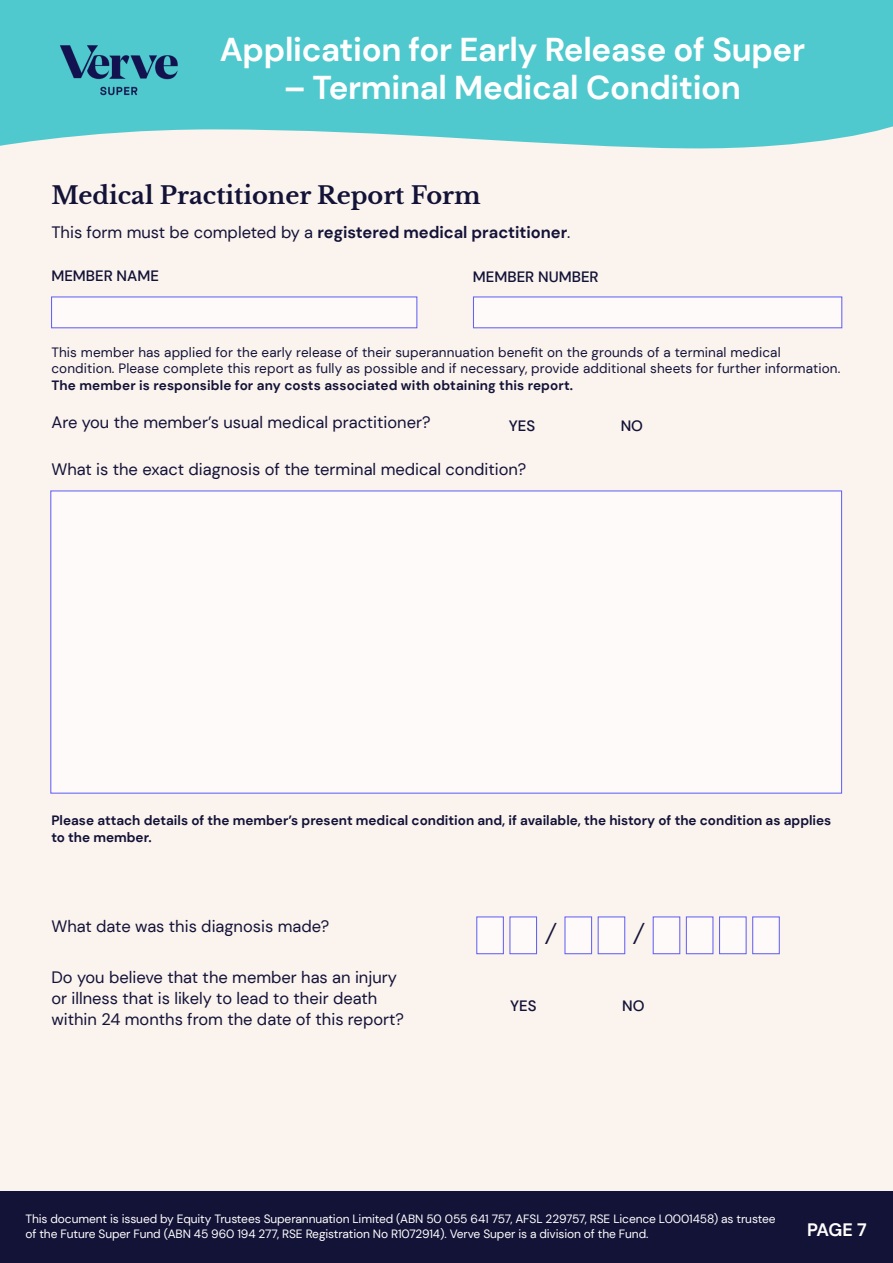
<style>
.page{position:relative;width:893px;height:1263px;background:#faf3ee}
.page>*{position:absolute;margin:0;border:0;box-sizing:border-box;transform-origin:0 0}
.t1{font:700 33px "DM Sans";letter-spacing:-.01em;color:#fff}
.t2{font:700 27px "Libre Baskerville";color:#131237}
.t3{font:700 24px "Libre Baskerville";color:#131237}
.t4{font:700 18px "DM Sans";color:#fff}
.t5{font:16.5px/21px "DM Sans";color:#131237}
.t6{font:700 16.5px "DM Sans";color:#131237}
.t7{font:500 15px "DM Sans";color:#131237}
.t8{font:13.5px/16.5px "DM Sans";letter-spacing:.01em;color:#131237}
.t9{font:700 13.5px/16.5px "DM Sans";color:#131237}
.t10{font:12px/14.4px "DM Sans";letter-spacing:-.01em;color:#fff}
.s1{font-weight:400}
</style>
<div class="page">
<div style="left:0;top:1191px;width:893px;height:72px;background:#131237"></div>
<svg style="left:0;top:0;width:893px;height:149px;fill:#50c9ce"></svg>
<img style="left:51px;top:44px;width:134px;height:51px">
<div style="left:51px;top:296px;width:366px;height:32px;background:#fdfaf9;border:1px solid #6562f6"></div>
<div style="left:473px;top:296px;width:369px;height:32px;background:#fdfaf9;border:1px solid #6562f6"></div>
<div style="left:50px;top:490px;width:792px;height:304px;background:#fdfaf9;border:1px solid #6562f6"></div>
<div style="left:752px;top:916px;width:28px;height:38px;background:#fdfaf9;border:1px solid #6562f6"></div>
<div style="left:719px;top:916px;width:28px;height:38px;background:#fdfaf9;border:1px solid #6562f6"></div>
<div style="left:686px;top:916px;width:27px;height:38px;background:#fdfaf9;border:1px solid #6562f6"></div>
<div style="left:653px;top:916px;width:27px;height:38px;background:#fdfaf9;border:1px solid #6562f6"></div>
<div style="left:598px;top:916px;width:27px;height:38px;background:#fdfaf9;border:1px solid #6562f6"></div>
<div style="left:564px;top:916px;width:28px;height:38px;background:#fdfaf9;border:1px solid #6562f6"></div>
<div style="left:509px;top:916px;width:28px;height:38px;background:#fdfaf9;border:1px solid #6562f6"></div>
<div style="left:476px;top:916px;width:28px;height:38px;background:#fdfaf9;border:1px solid #6562f6"></div>
<h1 class="t1" style="left:220px;top:29px;width:587px">Application for Early Release of Super</h1>
<h1 class="t1" style="left:284px;top:67px;width:458px">– Terminal Medical Condition</h1>
<h3 class="t3" style="left:51px;top:181px;width:431px">Medical Practitioner Report Form</h3>
<p class="t6" style="left:51px;top:222px;width:521px"><span class="s1">This form must be completed by a</span> registered medical practitioner<span class="s1">.</span></p>
<p class="t7" style="left:51px;top:267px;width:109px">MEMBER NAME</p>
<p class="t7" style="left:473px;top:267px;width:127px">MEMBER NUMBER</p>
<p class="t8" style="left:51px;top:344px;width:790px">This member has applied for the early release of their superannuation benefit on the grounds of a terminal medical condition. Please complete this report as fully as possible and if necessary, provide additional sheets for further information.</p>
<p class="t9" style="left:51px;top:377px;width:523px">The member is responsible for any costs associated with obtaining this report.</p>
<p class="t5" style="left:51px;top:412px;width:381px">Are you the member’s usual medical practitioner?</p>
<p class="t5" style="left:51px;top:459px;width:477px">What is the exact diagnosis of the terminal medical condition?</p>
<p class="t7" style="left:509px;top:417px;width:28px">YES</p>
<p class="t7" style="left:621px;top:417px;width:24px">NO</p>
<p class="t9" style="left:51px;top:812px;width:781px">Please attach details of the member’s present medical condition and, if available, the history of the condition as applies to the member.</p>
<p class="t5" style="left:51px;top:915px;width:279px">What date was this diagnosis made?</p>
<p class="t5" style="left:51px;top:966px;width:354px">Do you believe that the member has an injury or illness that is likely to lead to their death within 24 months from the date of this report?</p>
<h2 class="t2" style="left:544px;top:918px;width:14px">/</h2>
<h2 class="t2" style="left:632px;top:918px;width:14px">/</h2>
<p class="t7" style="left:510px;top:996px;width:28px">YES</p>
<p class="t7" style="left:622px;top:996px;width:24px">NO</p>
<p class="t10" style="left:26px;top:1212px;width:751px">This document is issued by Equity Trustees Superannuation Limited (ABN 50 055 641 757, AFSL 229757, RSE Licence L0001458) as trustee of the Future Super Fund (ABN 45 960 194 277, RSE Registration No R1072914). Verve Super is a division of the Fund.</p>
<p class="t4" style="left:807px;top:1218px;width:61px">PAGE 7</p>
</div>
